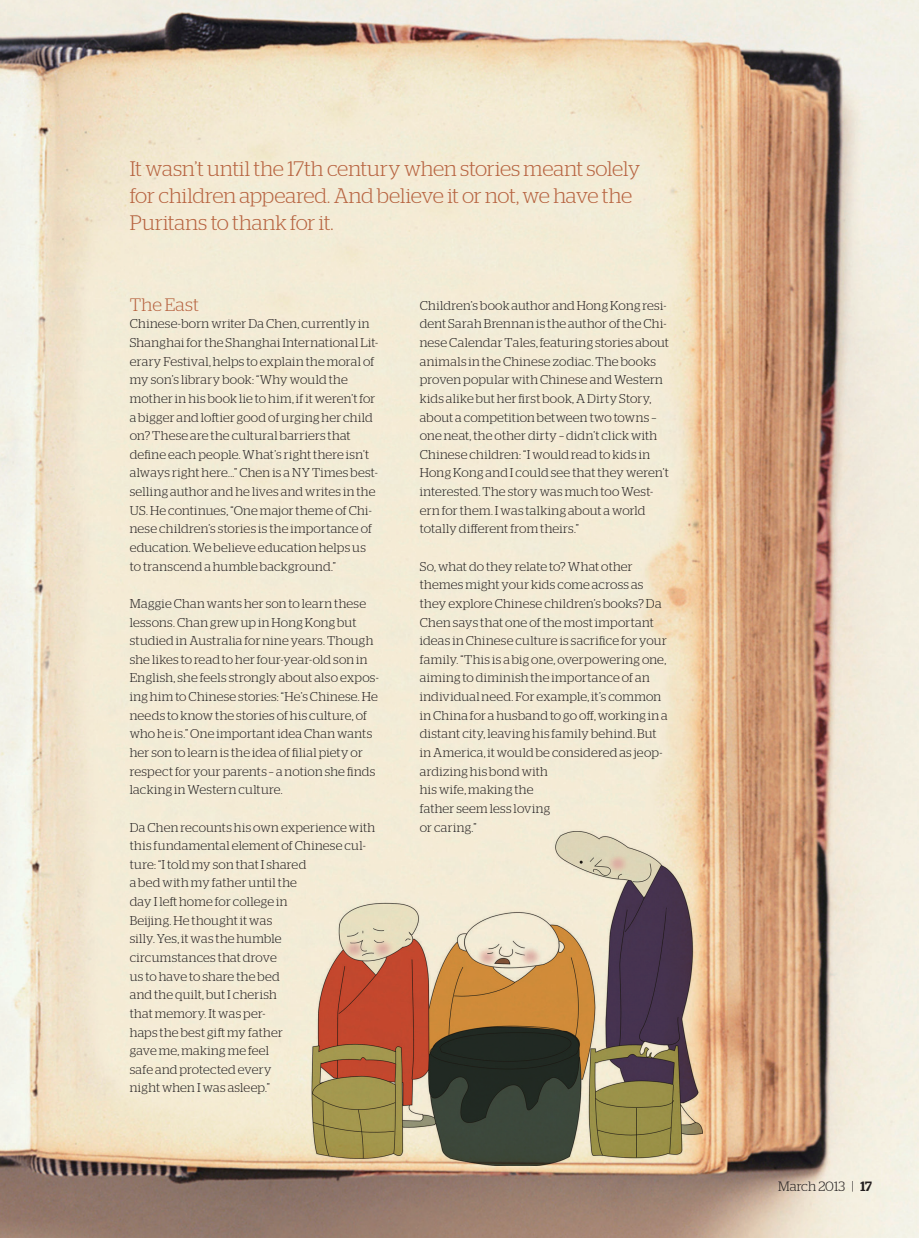
<style>
.page{position:relative;width:919px;height:1238px;background:#fff}
.page>*{position:absolute;margin:0;border:0;box-sizing:border-box;transform-origin:0 0}
.t1{font:300 21px/27px "Stag";letter-spacing:-.005em;color:#b76441}
.t2{font:300 18px "Stag";letter-spacing:.015em;color:#b76441}
.t3{font:300 13.5px "Stag";color:#231f20}
.t4{font:300 12.75px/18.6px "Stag";letter-spacing:.02em;color:#231f20}
.s1{font-weight:500}
</style>
<div class="page">
<img style="left:0;top:0;width:918px;height:1237px">
<img style="left:306px;top:825px;width:396px;height:340px">
<h1 class="t1" style="left:130px;top:154px;width:512px">It wasn’t until the 17th century when stories meant solely for children appeared. And believe it or not, we have the<br>Puritans to thank for it.</h1>
<h2 class="t2" style="left:130px;top:295px;width:70px">The East</h2>
<p class="t4" style="left:130px;top:314px;width:250px">Chinese-born writer Da Chen, currently in Shanghai for the Shanghai International Lit&shy;erary Festival, helps to explain the moral of my son’s library book: “Why would the mother in his book lie to him, if it weren’t for a bigger and loftier good of urging her child on? These are the cultural barriers that define each people. What’s right there isn’t always right here...” Chen is a NY Times best&shy;selling author and he lives and writes in the US. He continues, “One major theme of Chi&shy;nese children’s stories is the importance of education. We believe education helps us to transcend a humble background.”</p>
<p class="t4" style="left:130px;top:594px;width:250px">Maggie Chan wants her son to learn these lessons. Chan grew up in Hong Kong but studied in Australia for nine years. Though she likes to read to her four-year-old son in English, she feels strongly about also expos&shy;ing him to Chinese stories: “He’s Chinese. He needs to know the stories of his culture, of who he is.” One important idea Chan wants her son to learn is the idea of filial piety or respect for your parents – a notion she finds lacking in Western culture.</p>
<p class="t4" style="left:130px;top:817px;width:247px">Da Chen recounts his own experience with this fundamental element of Chinese cul&shy;ture: “I told my son that I shared<br>a bed with my father until the<br>day I left home for college in<br>Beijing. He thought it was<br>silly. Yes, it was the humble<br>circumstances that drove<br>us to have to share the bed<br>and the quilt, but I cherish<br>that memory. It was per-<br>haps the best gift my father<br>gave me, making me feel<br>safe and protected every<br>night when I was asleep.”</p>
<p class="t4" style="left:420px;top:296px;width:250px">Children’s book author and Hong Kong resi&shy;dent Sarah Brennan is the author of the Chi&shy;nese Calendar Tales, featuring stories about animals in the Chinese zodiac. The books proven popular with Chinese and Western kids alike but her first book, A Dirty Story, about a competition between two towns – one neat, the other dirty – didn’t click with Chinese children: “I would read to kids in Hong Kong and I could see that they weren’t interested. The story was much too West&shy;ern for them. I was talking about a world totally different from theirs.”</p>
<p class="t4" style="left:420px;top:556px;width:249px">So, what do they relate to? What other themes might your kids come across as they explore Chinese children’s books? Da Chen says that one of the most important ideas in Chinese culture is sacrifice for your family. “This is a big one, overpowering one, aiming to diminish the importance of an individual need. For example, it’s common in China for a husband to go off, working in a distant city, leaving his family behind. But in America, it would be considered as jeop&shy;ardizing his bond with<br>his wife, making the<br>father seem less loving<br>or caring.”</p>
<p class="t3" style="left:778px;top:1178px;width:95px">March 2013 | <span class="s1">17</span></p>
</div>
